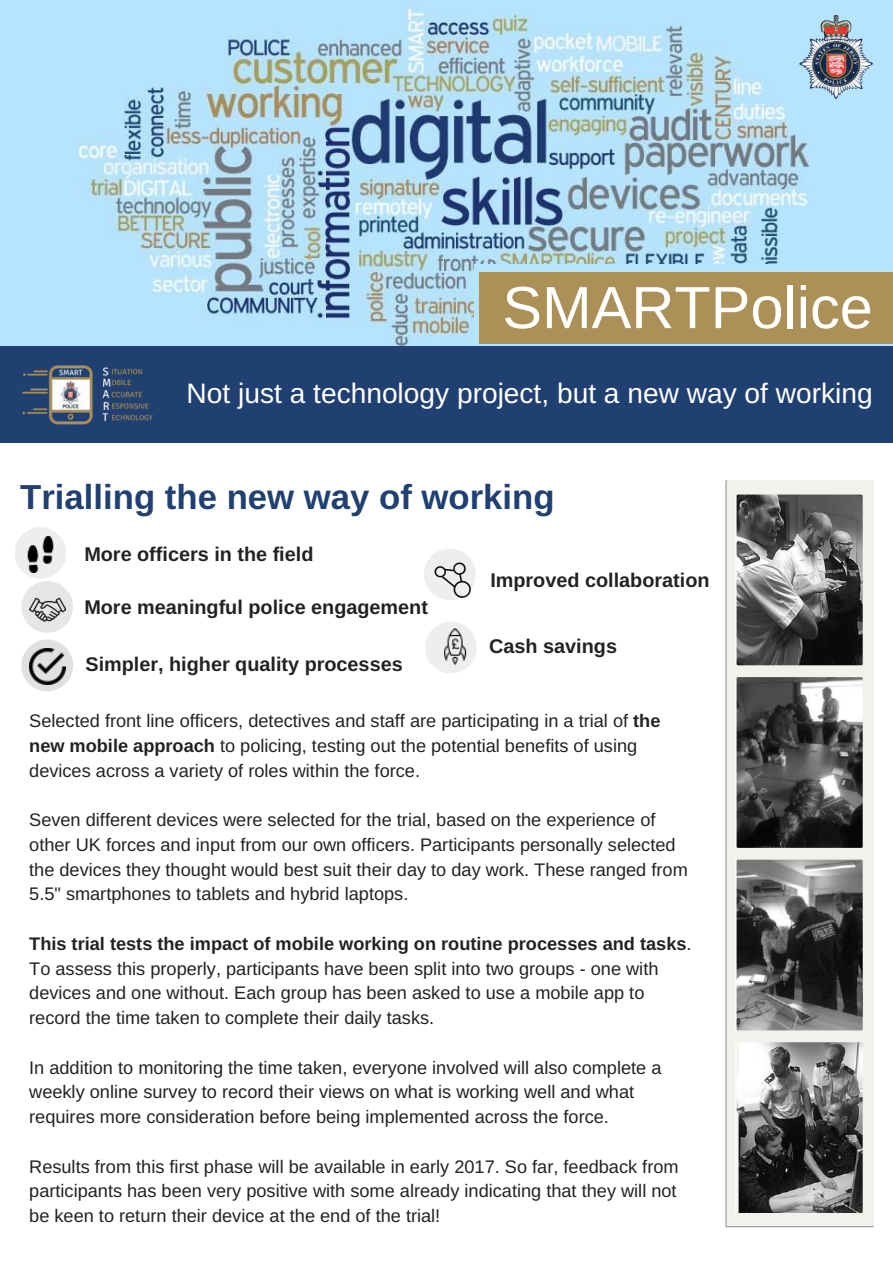
<style>
.page{position:relative;width:893px;height:1263px;background:#fff}
.page>*{position:absolute;margin:0;border:0;box-sizing:border-box;transform-origin:0 0}
.t1{font:59.55px "Arimo";color:#fff}
.t2{font:700 34.65px "Arimo";color:#204072}
.t3{font:28.05px "Arimo";color:#fff}
.t4{font:700 19.8px "Arimo";color:#222}
.t5{font:18.15px/24.8px "Arimo";color:#222}
.s1{font-weight:700}
</style>
<div class="page">
<div style="left:0;top:0;width:892px;height:442px;background:#b6e4fe"></div>
<img style="left:80px;top:8px;width:728px;height:338px">
<div style="left:473px;top:264px;width:417px;height:82px;background:#b6e4fe"></div>
<div style="left:479px;top:272px;width:413px;height:72px;background:#ab9158"></div>
<div style="left:0;top:346px;width:892px;height:97px;background:#204072"></div>
<img style="left:22px;top:321px;width:136px;height:104px">
<img style="left:799px;top:16px;width:73px;height:83px">
<svg style="left:725px;top:480px;width:148px;height:747px;background:#eeede7"></svg>
<img style="left:736px;top:1042px;width:126px;height:171px">
<img style="left:736px;top:860px;width:126px;height:170px">
<img style="left:736px;top:494px;width:126px;height:171px">
<img style="left:736px;top:677px;width:126px;height:170px">
<svg style="left:425px;top:622px;width:52px;height:51px"></svg>
<img style="left:436px;top:628px;width:36px;height:36px">
<svg style="left:15px;top:527px;width:58px;height:106px"></svg>
<svg style="left:424px;top:549px;width:51px;height:51px"></svg>
<img style="left:29px;top:591px;width:36px;height:36px">
<svg style="left:21px;top:639px;width:52px;height:52px"></svg>
<img style="left:434px;top:562px;width:36px;height:36px">
<img style="left:22px;top:536px;width:36px;height:36px">
<img style="left:29px;top:648px;width:36px;height:36px">
<h1 class="t1" style="left:502px;top:274px;width:372px">SMARTPolice</h1>
<h3 class="t3" style="left:187px;top:378px;width:687px">Not just a technology project, but a new way of working</h3>
<h2 class="t2" style="left:20px;top:478px;width:536px">Trialling the new way of working</h2>
<p class="t4" style="left:84px;top:543px;width:230px">More officers in the field</p>
<p class="t4" style="left:84px;top:596px;width:345px">More meaningful police engagement</p>
<p class="t4" style="left:85px;top:653px;width:319px">Simpler, higher quality processes</p>
<p class="t4" style="left:490px;top:569px;width:221px">Improved collaboration</p>
<p class="t4" style="left:489px;top:635px;width:129px">Cash savings</p>
<p class="t5" style="left:29px;top:708px;width:632px">Selected front line officers, detectives and staff are participating in a trial of <span class="s1">the new mobile approach</span> to policing, testing out the potential benefits of using devices across a variety of roles within the force.</p>
<p class="t5" style="left:29px;top:807px;width:660px">Seven different devices were selected for the trial, based on the experience of other UK forces and input from our own officers. Participants personally selected the devices they thought would best suit their day to day work. These ranged from 5.5" smartphones to tablets and hybrid laptops.</p>
<p class="t5" style="left:29px;top:931px;width:664px"><span class="s1">This trial tests the impact of mobile working on routine processes and tasks</span>.<br>To assess this properly, participants have been split into two groups - one with devices and one without. Each group has been asked to use a mobile app to record the time taken to complete their daily tasks.</p>
<p class="t5" style="left:29px;top:1055px;width:633px">In addition to monitoring the time taken, everyone involved will also complete a weekly online survey to record their views on what is working well and what requires more consideration before being implemented across the force.</p>
<p class="t5" style="left:29px;top:1154px;width:651px;text-align:justify">Results from this first phase will be available in early 2017. So far, feedback from participants has been very positive with some already indicating that they will not be keen to return their device at the end of the trial!</p>
</div>
